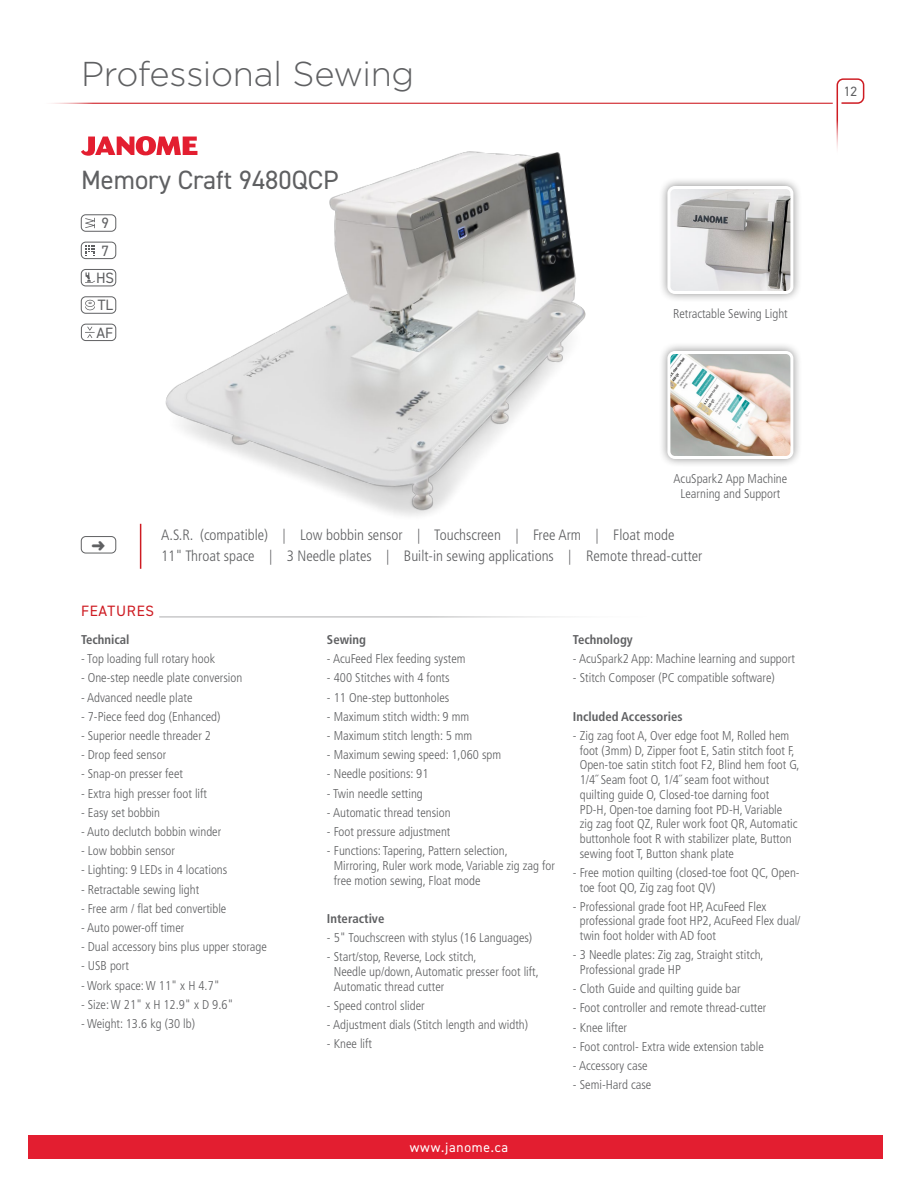
<style>
.page{position:relative;width:918px;height:1188px;background:#fff}
.page>*{position:absolute;margin:0;border:0;box-sizing:border-box;transform-origin:0 0}
.t1{font:300 34.5px "Gotham";letter-spacing:-.01em;color:#5f6062}
.t2{font:26.55px "DIN2014";color:#5f6062}
.t3{font:300 condensed 15px/21px "Frutiger LT Std";color:#5f6062}
.t4{font:15px/27.3px "DIN2014";color:#5f6062;text-align:center}
.t5{font:15px "DIN2014";letter-spacing:.05em;color:#ce1b22}
.t6{font:13.5px "DIN2014";letter-spacing:.06em;color:#fff}
.t7{font:13.5px "DIN2014";color:#5f6062}
.t8{font:300 condensed 12.75px/14.7px "Frutiger LT Std";color:#5f6062}
.t9{font:700 condensed 12.75px "Frutiger LT Std";color:#5f6062}
</style>
<div class="page">
<div style="left:658px;top:342px;width:144px;height:126px;background:#000;opacity:.45"></div>
<img style="left:671px;top:352px;width:121px;height:103px">
<div style="left:667px;top:351px;width:126px;height:108px;border:3px solid #fff;border-radius:6px"></div>
<div style="left:658px;top:177px;width:144px;height:126px;background:#000;opacity:.45"></div>
<img style="left:671px;top:187px;width:121px;height:103px">
<div style="left:667px;top:186px;width:126px;height:108px;border:3px solid #fff;border-radius:6px"></div>
<img style="left:165px;top:151px;width:421px;height:365px">
<hr style="left:140px;top:524px;width:1px;height:45px;background:#ce1b22">
<div style="left:81px;top:536px;width:35px;height:17px;border:1px solid #5f6062;border-radius:4px"></div>
<div style="left:81px;top:214px;width:35px;height:18px;border:1px solid #5f6062;border-radius:4px"></div>
<svg style="left:85px;top:218px;width:10px;height:10px"></svg>
<div style="left:81px;top:242px;width:35px;height:17px;border:1px solid #5f6062;border-radius:4px"></div>
<svg style="left:85px;top:245px;width:10px;height:11px"></svg>
<div style="left:81px;top:269px;width:35px;height:17px;border:1px solid #5f6062;border-radius:4px"></div>
<svg style="left:85px;top:272px;width:10px;height:11px"></svg>
<div style="left:81px;top:297px;width:35px;height:17px;border:1px solid #5f6062;border-radius:4px"></div>
<svg style="left:85px;top:300px;width:10px;height:10px"></svg>
<div style="left:81px;top:324px;width:35px;height:17px;border:1px solid #5f6062;border-radius:4px"></div>
<svg style="left:85px;top:327px;width:10px;height:11px"></svg>
<hr style="left:159px;top:616px;width:521px;height:1px;background:#5f6062">
<div style="left:28px;top:1136px;width:855px;height:24px;background:#e31e30"></div>
<svg style="left:81px;top:136px;width:116px;height:20px"></svg>
<hr style="left:39px;top:102px;width:794px;height:2px;background:#ce1b22">
<svg style="left:836px;top:78px;width:29px;height:71px"></svg>
<h1 class="t1" style="left:81px;top:52px;width:335px">Professional Sewing</h1>
<h2 class="t2" style="left:81px;top:163px;width:259px">Memory Craft 9480QCP</h2>
<p class="t4" style="left:96px;top:209px;width:20px">9<br>7<br>HS<br>TL<br>AF</p>
<p class="t7" style="left:844px;top:83px;width:15px">12</p>
<p class="t8" style="left:673px;top:306px;width:116px">Retractable Sewing Light</p>
<p class="t8" style="left:674px;top:471px;width:115px;text-align:center">AcuSpark2 App Machine<br>Learning and Support</p>
<p class="t3" style="left:161px;top:524px;width:543px">A.S.R. (compatible) | Low bobbin sensor | Touchscreen | Free Arm | Float mode<br>11" Throat space | 3 Needle plates | Built-in sewing applications | Remote thread-cutter</p>
<p class="t5" style="left:81px;top:602px;width:75px">FEATURES</p>
<p class="t9" style="left:81px;top:632px;width:50px">Technical</p>
<p class="t8" style="left:81px;top:652px;width:136px">- Top loading full rotary hook</p>
<p class="t8" style="left:81px;top:671px;width:163px">- One-step needle plate conversion</p>
<p class="t8" style="left:81px;top:690px;width:113px">- Advanced needle plate</p>
<p class="t8" style="left:81px;top:709px;width:141px">- 7-Piece feed dog (Enhanced)</p>
<p class="t8" style="left:81px;top:728px;width:132px">- Superior needle threader 2</p>
<p class="t8" style="left:81px;top:748px;width:87px">- Drop feed sensor</p>
<p class="t8" style="left:81px;top:767px;width:103px">- Snap-on presser feet</p>
<p class="t8" style="left:81px;top:786px;width:128px">- Extra high presser foot lift</p>
<p class="t8" style="left:81px;top:805px;width:81px">- Easy set bobbin</p>
<p class="t8" style="left:81px;top:824px;width:142px">- Auto declutch bobbin winder</p>
<p class="t8" style="left:81px;top:844px;width:95px">- Low bobbin sensor</p>
<p class="t8" style="left:81px;top:863px;width:148px">- Lighting: 9 LEDs in 4 locations</p>
<p class="t8" style="left:81px;top:882px;width:120px">- Retractable sewing light</p>
<p class="t8" style="left:81px;top:901px;width:147px">- Free arm / flat bed convertible</p>
<p class="t8" style="left:81px;top:920px;width:105px">- Auto power-off timer</p>
<p class="t8" style="left:81px;top:940px;width:187px">- Dual accessory bins plus upper storage</p>
<p class="t8" style="left:81px;top:959px;width:49px">- USB port</p>
<p class="t8" style="left:81px;top:978px;width:140px">- Work space: W 11" x H 4.7"</p>
<p class="t8" style="left:81px;top:997px;width:154px">- Size: W 21" x H 12.9" x D 9.6"</p>
<p class="t8" style="left:81px;top:1016px;width:116px">- Weight: 13.6 kg (30 lb)</p>
<p class="t9" style="left:327px;top:632px;width:40px">Sewing</p>
<p class="t8" style="left:327px;top:652px;width:140px">- AcuFeed Flex feeding system</p>
<p class="t8" style="left:327px;top:671px;width:124px">- 400 Stitches with 4 fonts</p>
<p class="t8" style="left:327px;top:690px;width:124px">- 11 One-step buttonholes</p>
<p class="t8" style="left:327px;top:709px;width:144px">- Maximum stitch width: 9 mm</p>
<p class="t8" style="left:327px;top:728px;width:147px">- Maximum stitch length: 5 mm</p>
<p class="t8" style="left:327px;top:748px;width:176px">- Maximum sewing speed: 1,060 spm</p>
<p class="t8" style="left:327px;top:767px;width:103px">- Needle positions: 91</p>
<p class="t8" style="left:327px;top:786px;width:97px">- Twin needle setting</p>
<p class="t8" style="left:327px;top:805px;width:125px">- Automatic thread tension</p>
<p class="t8" style="left:327px;top:824px;width:125px">- Foot pressure adjustment</p>
<p class="t8" style="left:334px;top:844px;width:223px;text-indent:-7px">- Functions: Tapering, Pattern selection,<br>Mirroring, Ruler work mode, Variable zig zag for free motion sewing, Float mode</p>
<p class="t9" style="left:327px;top:911px;width:59px">Interactive</p>
<p class="t8" style="left:327px;top:931px;width:207px">- 5" Touchscreen with stylus (16 Languages)</p>
<p class="t8" style="left:334px;top:950px;width:206px;text-indent:-7px">- Start/stop, Reverse, Lock stitch,<br>Needle up/down, Automatic presser foot lift,<br>Automatic thread cutter</p>
<p class="t8" style="left:327px;top:998px;width:99px">- Speed control slider</p>
<p class="t8" style="left:327px;top:1018px;width:203px">- Adjustment dials (Stitch length and width)</p>
<p class="t8" style="left:327px;top:1037px;width:47px">- Knee lift</p>
<p class="t9" style="left:573px;top:632px;width:61px">Technology</p>
<p class="t8" style="left:573px;top:652px;width:223px">- AcuSpark2 App: Machine learning and support</p>
<p class="t8" style="left:573px;top:671px;width:203px">- Stitch Composer (PC compatible software)</p>
<p class="t9" style="left:573px;top:709px;width:111px">Included Accessories</p>
<p class="t8" style="left:580px;top:728px;width:221px;text-indent:-7px">- Zig zag foot A, Over edge foot M, Rolled hem foot (3mm) D, Zipper foot E, Satin stitch foot F, Open-toe satin stitch foot F2, Blind hem foot G, 1/4˝ Seam foot O, 1/4˝ seam foot without quilting guide O, Closed-toe darning foot<br>PD-H, Open-toe darning foot PD-H, Variable<br>zig zag foot QZ, Ruler work foot QR, Automatic buttonhole foot R with stabilizer plate, Button sewing foot T, Button shank plate</p>
<p class="t8" style="left:580px;top:865px;width:221px;text-indent:-7px">- Free motion quilting (closed-toe foot QC, Open&shy;toe foot QO, Zig zag foot QV)</p>
<p class="t8" style="left:580px;top:899px;width:222px;text-indent:-7px">- Professional grade foot HP, AcuFeed Flex professional grade foot HP2, AcuFeed Flex dual/ twin foot holder with AD foot</p>
<p class="t8" style="left:580px;top:948px;width:185px;text-indent:-7px">- 3 Needle plates: Zig zag, Straight stitch,<br>Professional grade HP</p>
<p class="t8" style="left:573px;top:982px;width:169px">- Cloth Guide and quilting guide bar</p>
<p class="t8" style="left:573px;top:1001px;width:195px">- Foot controller and remote thread-cutter</p>
<p class="t8" style="left:573px;top:1020px;width:56px">- Knee lifter</p>
<p class="t8" style="left:573px;top:1039px;width:192px">- Foot control- Extra wide extension table</p>
<p class="t8" style="left:573px;top:1058px;width:76px">- Accessory case</p>
<p class="t8" style="left:573px;top:1078px;width:80px">- Semi-Hard case</p>
<p class="t6" style="left:410px;top:1139px;width:100px">www.janome.ca</p>
</div>
